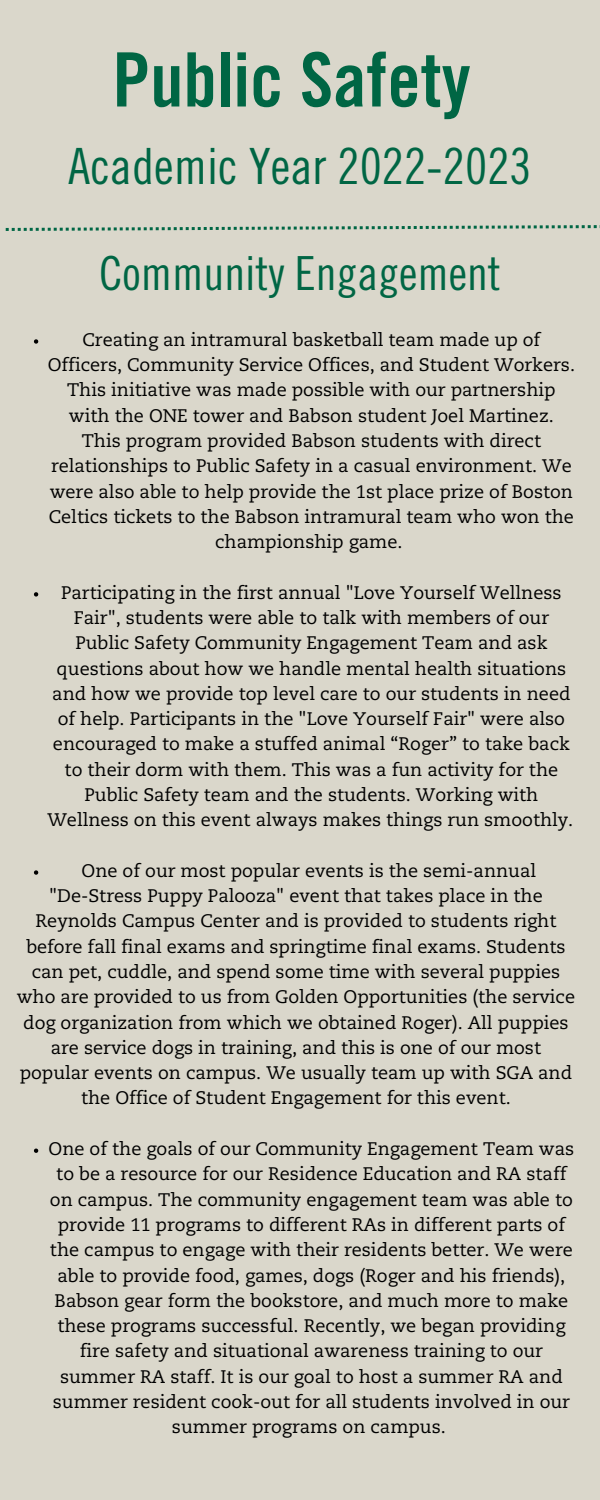
<style>
.page{position:relative;width:600px;height:1500px;background:#dad7cb}
.page>*{position:absolute;margin:0;border:0;box-sizing:border-box;transform-origin:0 0}
.t1{font:75px "Trade Gothic LT Std Bd Cn 20";color:#064}
.t2{font:50px "Trade Gothic LT Std Cn 18";color:#064}
.t3{font:47px "Trade Gothic LT Std Cn 18";color:#064}
.t4{font:18.2px/25.3px "Caecilia LT Std";color:#000;text-align:center}
</style>
<div class="page">
<svg style="left:6px;top:225px;width:594px;height:6px"></svg>
<svg style="left:34px;top:339px;width:4px;height:5px"></svg>
<svg style="left:34px;top:592px;width:4px;height:5px"></svg>
<svg style="left:34px;top:870px;width:4px;height:5px"></svg>
<svg style="left:34px;top:1149px;width:4px;height:4px"></svg>
<p class="t1" style="left:113px;top:52px;width:360px">Public Safety</p>
<p class="t2" style="left:68px;top:148px;width:465px">Academic Year 2022-2023</p>
<p class="t3" style="left:99px;top:256px;width:403px">Community Engagement</p>
<p class="t4" style="left:48px;top:328px;width:529px">Creating an intramural basketball team made up of Officers, Community Service Offices, and Student Workers.<br>This initiative was made possible with our partnership with the ONE tower and Babson student Joel Martinez.<br>This program provided Babson students with direct relationships to Public Safety in a casual environment. We were also able to help provide the 1st place prize of Boston Celtics tickets to the Babson intramural team who won the championship game.</p>
<p class="t4" style="left:47px;top:581px;width:527px">Participating in the first annual "Love Yourself Wellness Fair", students were able to talk with members of our Public Safety Community Engagement Team and ask questions about how we handle mental health situations and how we provide top level care to our students in need of help. Participants in the "Love Yourself Fair" were also encouraged to make a stuffed animal “Roger” to take back to their dorm with them. This was a fun activity for the Public Safety team and the students. Working with Wellness on this event always makes things run smoothly.</p>
<p class="t4" style="left:82px;top:859px;width:456px">One of our most popular events is the semi-annual</p>
<p class="t4" style="left:17px;top:885px;width:560px">"De-Stress Puppy Palooza" event that takes place in the Reynolds Campus Center and is provided to students right before fall final exams and springtime final exams. Students can pet, cuddle, and spend some time with several puppies who are provided to us from Golden Opportunities (the service dog organization from which we obtained Roger). All puppies are service dogs in training, and this is one of our most popular events on campus. We usually team up with SGA and the Office of Student Engagement for this event.</p>
<p class="t4" style="left:49px;top:1138px;width:527px">One of the goals of our Community Engagement Team was to be a resource for our Residence Education and RA staff on campus. The community engagement team was able to provide 11 programs to different RAs in different parts of the campus to engage with their residents better. We were able to provide food, games, dogs (Roger and his friends), Babson gear form the bookstore, and much more to make these programs successful. Recently, we began providing fire safety and situational awareness training to our summer RA staff. It is our goal to host a summer RA and summer resident cook-out for all students involved in our summer programs on campus.</p>
</div>
